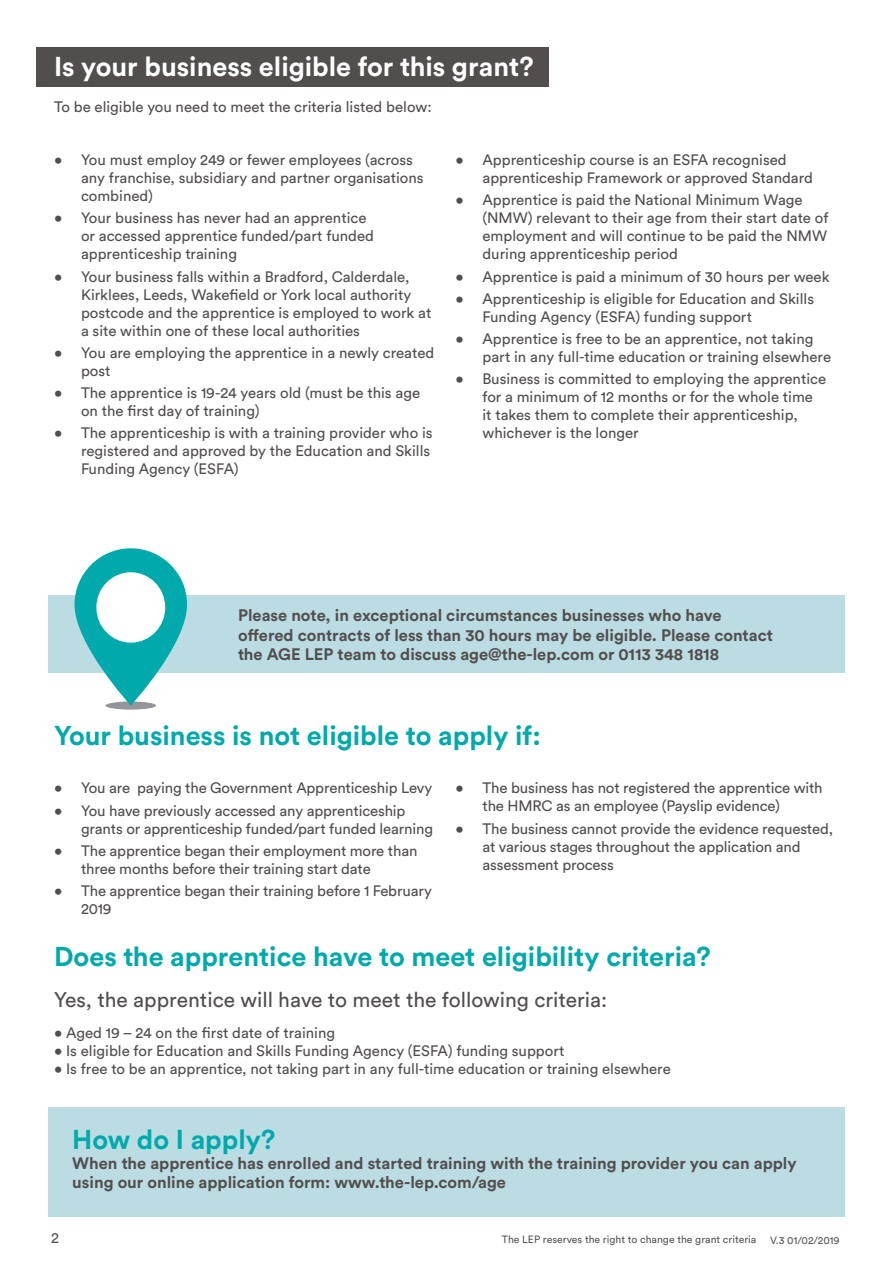
<style>
.page{position:relative;width:893px;height:1263px;background:#fff}
.page>*{position:absolute;margin:0;border:0;box-sizing:border-box;transform-origin:0 0}
.t1{font:700 27px "Circular Std";color:#00a9ab}
.t2{font:700 27px "Circular Std";color:#fff}
.t3{font:21px "Circular Std";color:#524e4e}
.t4{font:700 16.5px/19.8px "Circular Std";color:#524e4e}
.t5{font:15px/18px "Circular Std";color:#524e4e}
.t6{font:15px "Circular Std";color:#575756}
.t7{font:10.5px "Circular Std";color:#575756}
</style>
<div class="page">
<div style="left:48px;top:595px;width:797px;height:78px;background:#bbdce2"></div>
<div style="left:48px;top:1107px;width:797px;height:109px;background:#bbdce2"></div>
<div style="left:36px;top:48px;width:513px;height:39px;background:#524e4e"></div>
<div style="left:106px;top:701px;width:50px;height:9px;background:#94959a;border-radius:50%"></div>
<svg style="left:75px;top:548px;width:112px;height:157px;fill:#00a9ab"></svg>
<div style="left:96px;top:572px;width:69px;height:71px;background:#fff;border-radius:50%"></div>
<h1 class="t2" style="left:54px;top:49px;width:481px">Is your business eligible for this grant?</h1>
<p class="t5" style="left:54px;top:97px;width:379px">To be eligible you need to meet the criteria listed below:</p>
<p class="t5" style="left:81px;top:151px;width:344px;text-indent:-27px">• You must employ 249 or fewer employees (across any franchise, subsidiary and partner organisations combined)</p>
<p class="t5" style="left:81px;top:209px;width:295px;text-indent:-27px">• Your business has never had an apprentice or accessed apprentice funded/part funded apprenticeship training</p>
<p class="t5" style="left:81px;top:267px;width:352px;text-indent:-27px">• Your business falls within a Bradford, Calderdale, Kirklees, Leeds, Wakefield or York local authority postcode and the apprentice is employed to work at a site within one of these local authorities</p>
<p class="t5" style="left:81px;top:343px;width:355px;text-indent:-27px">• You are employing the apprentice in a newly created post</p>
<p class="t5" style="left:81px;top:384px;width:341px;text-indent:-27px">• The apprentice is 19-24 years old (must be this age on the first day of training)</p>
<p class="t5" style="left:81px;top:424px;width:353px;text-indent:-27px">• The apprenticeship is with a training provider who is registered and approved by the Education and Skills<br>Funding Agency (ESFA)</p>
<p class="t5" style="left:482px;top:151px;width:332px;text-indent:-27px">• Apprenticeship course is an ESFA recognised apprenticeship Framework or approved Standard</p>
<p class="t5" style="left:482px;top:191px;width:347px;text-indent:-27px">• Apprentice is paid the National Minimum Wage (NMW) relevant to their age from their start date of employment and will continue to be paid the NMW during apprenticeship period</p>
<p class="t5" style="left:455px;top:267px;width:376px">• Apprentice is paid a minimum of 30 hours per week</p>
<p class="t5" style="left:482px;top:289px;width:333px;text-indent:-27px">• Apprenticeship is eligible for Education and Skills<br>Funding Agency (ESFA) funding support</p>
<p class="t5" style="left:482px;top:330px;width:350px;text-indent:-27px">• Apprentice is free to be an apprentice, not taking part in any full-time education or training elsewhere</p>
<p class="t5" style="left:482px;top:370px;width:345px;text-indent:-27px">• Business is committed to employing the apprentice for a minimum of 12 months or for the whole time<br>it takes them to complete their apprenticeship, whichever is the longer</p>
<p class="t4" style="left:238px;top:605px;width:536px">Please note, in exceptional circumstances businesses who have offered contracts of less than 30 hours may be eligible. Please contact the AGE LEP team to discuss age@the-lep.com or 0113 348 1818</p>
<h1 class="t1" style="left:54px;top:718px;width:488px">Your business is not eligible to apply if:</h1>
<p class="t5" style="left:54px;top:779px;width:380px">• You are paying the Government Apprenticeship Levy</p>
<p class="t5" style="left:81px;top:801px;width:354px;text-indent:-27px">• You have previously accessed any apprenticeship grants or apprenticeship funded/part funded learning</p>
<p class="t5" style="left:81px;top:841px;width:338px;text-indent:-27px">• The apprentice began their employment more than three months before their training start date</p>
<p class="t5" style="left:81px;top:882px;width:352px;text-indent:-27px">• The apprentice began their training before 1 February<br>2019</p>
<p class="t5" style="left:482px;top:779px;width:342px;text-indent:-27px">• The business has not registered the apprentice with the HMRC as an employee (Payslip evidence)</p>
<p class="t5" style="left:482px;top:819px;width:352px;text-indent:-27px">• The business cannot provide the evidence requested, at various stages throughout the application and assessment process</p>
<h1 class="t1" style="left:54px;top:939px;width:658px">Does the apprentice have to meet eligibility criteria?</h1>
<h2 class="t3" style="left:54px;top:987px;width:555px">Yes, the apprentice will have to meet the following criteria:</h2>
<p class="t5" style="left:54px;top:1023px;width:283px">• Aged 19 – 24 on the first date of training</p>
<p class="t5" style="left:54px;top:1041px;width:512px">• Is eligible for Education and Skills Funding Agency (ESFA) funding support</p>
<p class="t5" style="left:54px;top:1059px;width:618px">• Is free to be an apprentice, not taking part in any full-time education or training elsewhere</p>
<h1 class="t1" style="left:72px;top:1122px;width:205px">How do I apply?</h1>
<p class="t4" style="left:72px;top:1152px;width:726px">When the apprentice has enrolled and started training with the training provider you can apply using our online application form: www.the-lep.com/age</p>
<p class="t6" style="left:51px;top:1229px;width:9px">2</p>
<p class="t7" style="left:502px;top:1233px;width:256px">The LEP reserves the right to change the grant criteria</p>
<p class="t7" style="left:770px;top:1234px;width:71px">V.3 01/02/2019</p>
</div>
